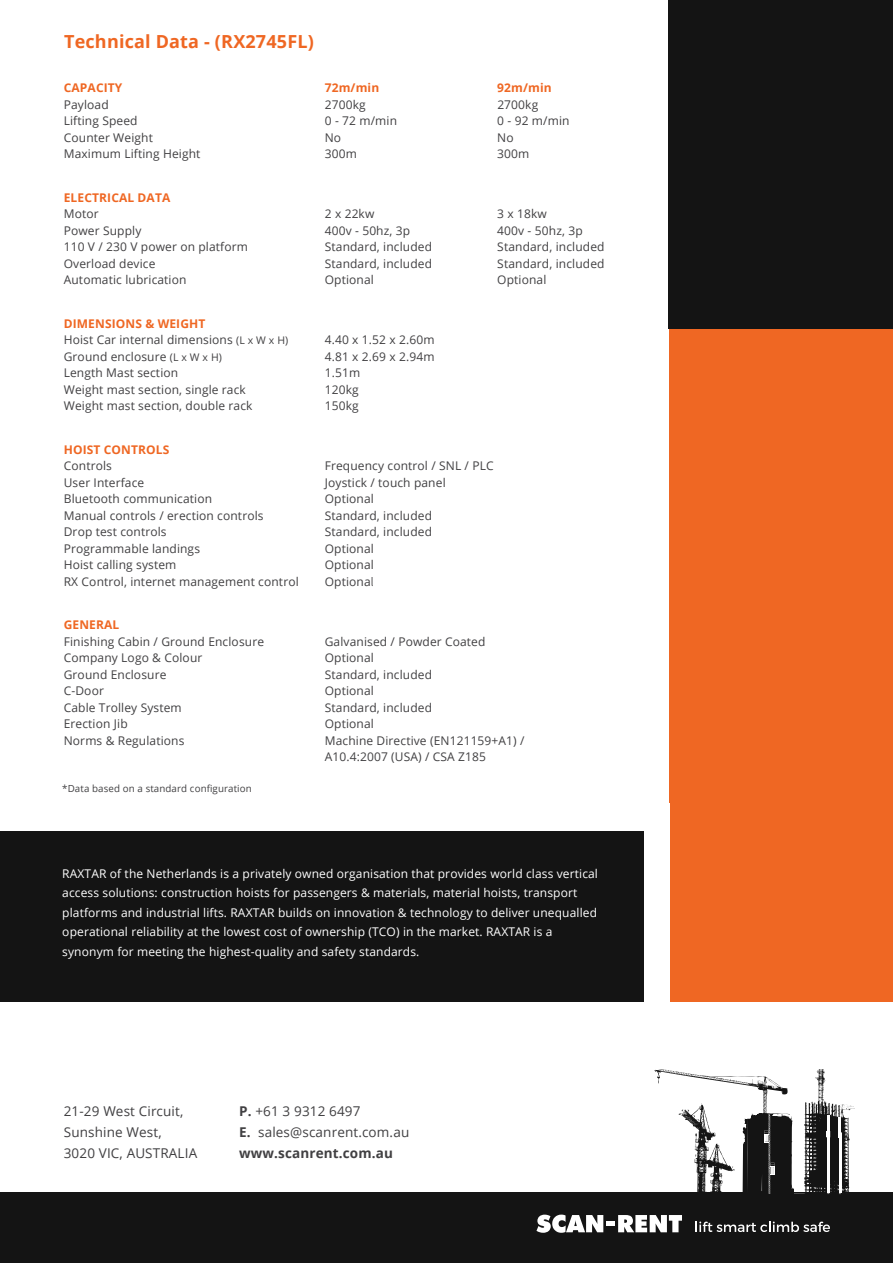
<style>
.page{position:relative;width:893px;height:1263px;background:#fff}
.page>*{position:absolute;margin:0;border:0;box-sizing:border-box;transform-origin:0 0}
.t1{font:700 18px "Open Sans";letter-spacing:.01em;color:#ef6723}
.t2{font:13.5px/21px "Open Sans";letter-spacing:.01em;color:#414042}
.t3{font:12px/16.5px "Open Sans";letter-spacing:.01em;color:#414042}
.t4{font:12px/19.5px "Open Sans";letter-spacing:.01em;color:#fff}
.t5{font:700 12px "Open Sans";letter-spacing:.01em;color:#ef6723}
.t6{font:9.75px "Open Sans";letter-spacing:.01em;color:#414042}
.s1{font-weight:700;color:#ef6723}
.s2{font-size:10.5px}
.s3{font-family:"Apex New"}
.s4{font-weight:700}
</style>
<div class="page">
<div style="left:0;top:1192px;width:893px;height:71px;background:#141414"></div>
<div style="left:670px;top:315px;width:223px;height:687px;background:#ef6723"></div>
<div style="left:669px;top:0;width:224px;height:328px;background:#141414"></div>
<div style="left:0;top:831px;width:644px;height:171px;background:#141414"></div>
<svg style="left:536px;top:1214px;width:67px;height:19px"></svg>
<div style="left:607px;top:1221px;width:8px;height:5px;background:#fff"></div>
<svg style="left:618px;top:1215px;width:64px;height:17px"></svg>
<svg style="left:695px;top:1221px;width:135px;height:11px"></svg>
<svg style="left:654px;top:1069px;width:201px;height:125px"></svg>
<h1 class="t1" style="left:64px;top:29px;width:251px">Technical Data - (RX2745FL)</h1>
<p class="t5" style="left:64px;top:79px;width:60px">CAPACITY</p>
<p class="t5" style="left:325px;top:79px;width:56px">72m/min</p>
<p class="t5" style="left:497px;top:79px;width:56px">92m/min</p>
<p class="t3" style="left:64px;top:96px;width:46px">Payload</p>
<p class="t3" style="left:325px;top:96px;width:42px">2700kg</p>
<p class="t3" style="left:497px;top:96px;width:42px">2700kg</p>
<p class="t3" style="left:64px;top:112px;width:75px">Lifting Speed</p>
<p class="t3" style="left:325px;top:112px;width:74px">0 - 72 m/min</p>
<p class="t3" style="left:497px;top:112px;width:74px">0 - 92 m/min</p>
<p class="t3" style="left:64px;top:129px;width:91px">Counter Weight</p>
<p class="t3" style="left:325px;top:129px;width:18px">No</p>
<p class="t3" style="left:497px;top:129px;width:18px">No</p>
<p class="t3" style="left:64px;top:145px;width:138px">Maximum Lifting Height</p>
<p class="t3" style="left:325px;top:145px;width:34px">300m</p>
<p class="t3" style="left:497px;top:145px;width:34px">300m</p>
<p class="t5" style="left:64px;top:189px;width:108px">ELECTRICAL DATA</p>
<p class="t3" style="left:64px;top:205px;width:36px">Motor</p>
<p class="t3" style="left:325px;top:205px;width:51px">2 x 22kw</p>
<p class="t3" style="left:497px;top:205px;width:51px">3 x 18kw</p>
<p class="t3" style="left:64px;top:222px;width:79px">Power Supply</p>
<p class="t3" style="left:325px;top:222px;width:87px">400v - 50hz, 3p</p>
<p class="t3" style="left:497px;top:222px;width:87px">400v - 50hz, 3p</p>
<p class="t3" style="left:64px;top:238px;width:186px">110 V / 230 V power on platform</p>
<p class="t3" style="left:325px;top:238px;width:109px">Standard, included</p>
<p class="t3" style="left:497px;top:238px;width:109px">Standard, included</p>
<p class="t3" style="left:64px;top:255px;width:93px">Overload device</p>
<p class="t3" style="left:325px;top:255px;width:109px">Standard, included</p>
<p class="t3" style="left:497px;top:255px;width:109px">Standard, included</p>
<p class="t3" style="left:64px;top:271px;width:124px">Automatic lubrication</p>
<p class="t3" style="left:325px;top:271px;width:51px">Optional</p>
<p class="t3" style="left:497px;top:271px;width:51px">Optional</p>
<p class="t3" style="left:64px;top:315px;width:226px"><span class="s1">DIMENSIONS &amp; WEIGHT<br></span>Hoist Car internal dimensions <span class="s2">(L x W x H)</span></p>
<p class="t3" style="left:325px;top:331px;width:111px">4.40 x 1.52 x 2.60m</p>
<p class="t3" style="left:64px;top:348px;width:160px">Ground enclosure <span class="s2">(L x W x H)</span></p>
<p class="t3" style="left:325px;top:348px;width:111px">4.81 x 2.69 x 2.94m</p>
<p class="t3" style="left:64px;top:364px;width:116px">Length Mast section</p>
<p class="t3" style="left:325px;top:364px;width:37px">1.51m</p>
<p class="t3" style="left:64px;top:381px;width:184px">Weight mast section, single rack</p>
<p class="t3" style="left:325px;top:381px;width:35px">120kg</p>
<p class="t3" style="left:64px;top:397px;width:190px">Weight mast section, double rack</p>
<p class="t3" style="left:325px;top:397px;width:35px">150kg</p>
<p class="t5" style="left:64px;top:441px;width:107px">HOIST CONTROLS</p>
<p class="t3" style="left:64px;top:457px;width:50px">Controls</p>
<p class="t3" style="left:325px;top:457px;width:170px">Frequency control / SNL / PLC</p>
<p class="t3" style="left:64px;top:474px;width:82px">User Interface</p>
<p class="t3" style="left:325px;top:474px;width:122px">Joystick / touch panel</p>
<p class="t3" style="left:64px;top:490px;width:150px">Bluetooth communication</p>
<p class="t3" style="left:325px;top:490px;width:51px">Optional</p>
<p class="t3" style="left:64px;top:507px;width:201px">Manual controls / erection controls</p>
<p class="t3" style="left:325px;top:507px;width:109px">Standard, included</p>
<p class="t3" style="left:64px;top:523px;width:104px">Drop test controls</p>
<p class="t3" style="left:325px;top:523px;width:109px">Standard, included</p>
<p class="t3" style="left:64px;top:540px;width:138px">Programmable landings</p>
<p class="t3" style="left:325px;top:540px;width:51px">Optional</p>
<p class="t3" style="left:64px;top:556px;width:114px">Hoist calling system</p>
<p class="t3" style="left:325px;top:556px;width:51px">Optional</p>
<p class="t3" style="left:64px;top:573px;width:236px">RX Control, internet management control</p>
<p class="t3" style="left:325px;top:573px;width:50px">Optiona<span class="s3">l</span></p>
<p class="t5" style="left:64px;top:616px;width:57px">GENERAL</p>
<p class="t3" style="left:64px;top:633px;width:202px">Finishing Cabin / Ground Enclosure</p>
<p class="t3" style="left:325px;top:633px;width:162px">Galvanised / Powder Coated</p>
<p class="t3" style="left:64px;top:649px;width:140px">Company Logo &amp; Colour</p>
<p class="t3" style="left:325px;top:649px;width:51px">Optional</p>
<p class="t3" style="left:64px;top:666px;width:104px">Ground Enclosure</p>
<p class="t3" style="left:325px;top:666px;width:109px">Standard, included</p>
<p class="t3" style="left:64px;top:682px;width:42px">C-Door</p>
<p class="t3" style="left:325px;top:682px;width:51px">Optional</p>
<p class="t3" style="left:64px;top:699px;width:120px">Cable Trolley System</p>
<p class="t3" style="left:325px;top:699px;width:109px">Standard, included</p>
<p class="t3" style="left:64px;top:715px;width:65px">Erection Jib</p>
<p class="t3" style="left:325px;top:715px;width:51px">Optional</p>
<p class="t3" style="left:64px;top:732px;width:122px">Norms &amp; Regulations</p>
<p class="t3" style="left:325px;top:732px;width:201px">Machine Directive (EN121159+A1) /<br>A10.4:2007 (USA) / CSA Z185</p>
<p class="t6" style="left:62px;top:782px;width:191px">*Data based on a standard configuration</p>
<p class="t4" style="left:62px;top:863px;width:537px">RAXTAR of the Netherlands is a privately owned organisation that provides world class vertical access solutions: construction hoists for passengers &amp; materials, material hoists, transport platforms and industrial lifts. RAXTAR builds on innovation &amp; technology to deliver unequalled operational reliability at the lowest cost of ownership (TCO) in the market. RAXTAR is a synonym for meeting the highest-quality and safety standards.</p>
<p class="t2" style="left:64px;top:1100px;width:135px">21-29 West Circuit,<br>Sunshine West,<br>3020 VIC, AUSTRALIA</p>
<p class="t2" style="left:239px;top:1100px;width:172px"><span class="s4">P.</span> +61 3 9312 6497<br><span class="s4">E.</span> sales@scanrent.com.au <span class="s4">www.scanrent.com.au</span></p>
</div>
